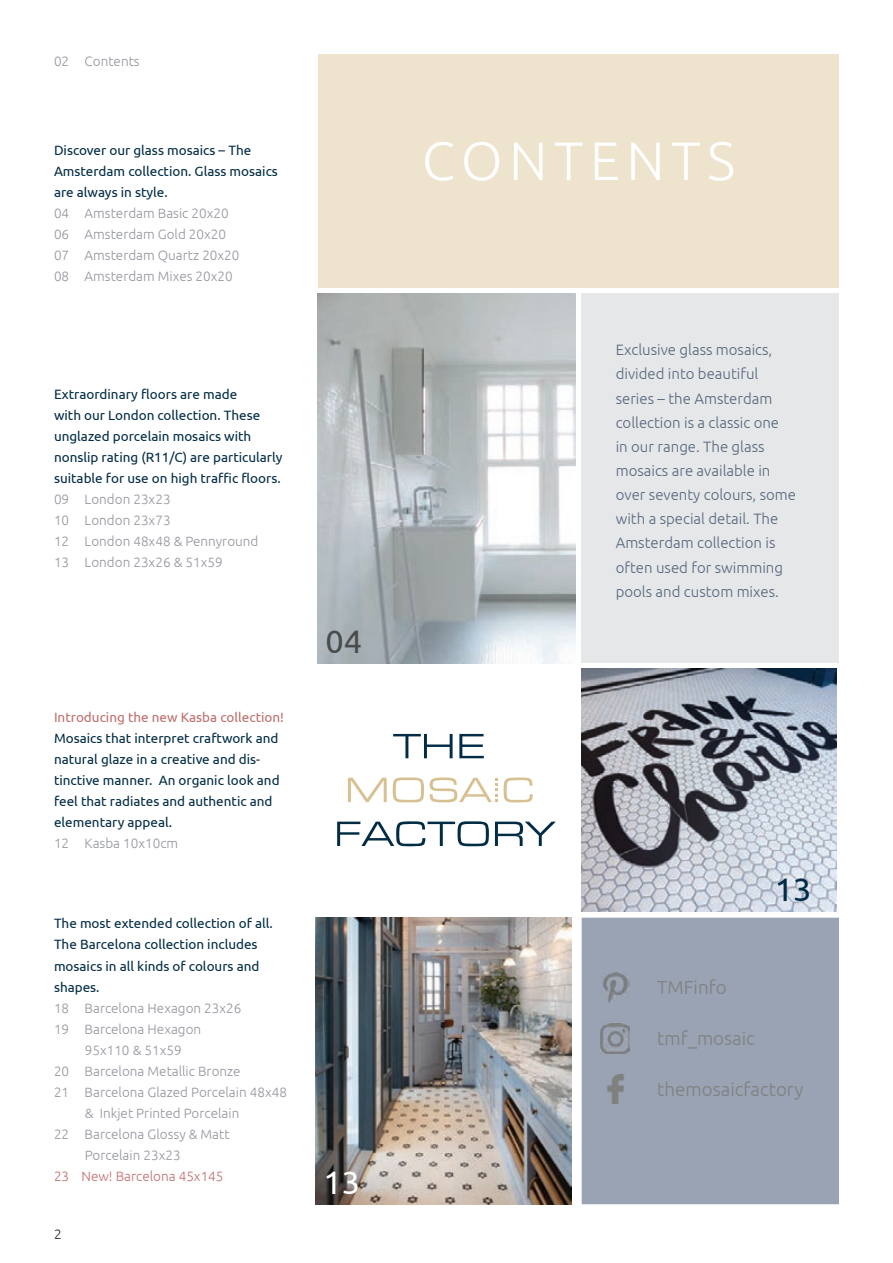
<style>
.page{position:relative;width:893px;height:1263px;background:#fff}
.page>*{position:absolute;margin:0;border:0;box-sizing:border-box;transform-origin:0 0}
.t1{font:300 54px "Ubuntu";letter-spacing:.12em;color:#fff}
.t2{font:32.55px "Ubuntu";color:#4a4c4c}
.t3{font:32.55px "Ubuntu";color:#022c45}
.t4{font:32.55px "Ubuntu";color:#fff}
.t5{font:300 18.75px "Ubuntu";color:#7f8080}
.t6{font:300 15px/24.2px "Ubuntu";color:#55677d}
.t7{font:13.5px/21px "Ubuntu";color:#022c45}
.t8{font:300 13.5px/21px "Ubuntu";color:#93969e}
.t9{font:13.5px "Ubuntu";color:#c16e6e}
.t10{font:300 13.5px "Ubuntu";color:#c16e6e}
.t11{font:300 13.5px "Ubuntu";color:#231f20}
</style>
<div class="page">
<img style="left:316px;top:918px;width:255px;height:286px">
<img style="left:582px;top:669px;width:255px;height:242px">
<div style="left:582px;top:918px;width:257px;height:286px;background:#9aa3b3"></div>
<div style="left:318px;top:54px;width:521px;height:234px;background:#eee4ce"></div>
<div style="left:582px;top:293px;width:257px;height:370px;background:#e6e7e9"></div>
<img style="left:318px;top:293px;width:257px;height:370px">
<img style="left:600px;top:1074px;width:30px;height:30px">
<svg style="left:393px;top:734px;width:60px;height:24px"></svg>
<svg style="left:459px;top:734px;width:25px;height:24px"></svg>
<svg style="left:348px;top:778px;width:39px;height:24px"></svg>
<svg style="left:393px;top:777px;width:31px;height:25px"></svg>
<svg style="left:430px;top:777px;width:67px;height:25px"></svg>
<svg style="left:504px;top:777px;width:29px;height:25px"></svg>
<svg style="left:337px;top:821px;width:152px;height:25px"></svg>
<svg style="left:495px;top:822px;width:61px;height:24px"></svg>
<img style="left:600px;top:972px;width:30px;height:30px">
<img style="left:600px;top:1023px;width:30px;height:30px">
<p class="t8" style="left:54px;top:50px;width:87px">02 Contents</p>
<p class="t7" style="left:54px;top:140px;width:225px">Discover our glass mosaics – The<br>Amsterdam collection. Glass mosaics are always in style.</p>
<p class="t8" style="left:54px;top:203px;width:187px">04 Amsterdam Basic 20x20<br>06 Amsterdam Gold 20x20<br>07 Amsterdam Quartz 20x20<br>08 Amsterdam Mixes 20x20</p>
<p class="t7" style="left:54px;top:383px;width:230px">Extraordinary floors are made<br>with our London collection. These unglazed porcelain mosaics with nonslip rating (R11/C) are particularly suitable for use on high traffic floors.</p>
<p class="t8" style="left:54px;top:488px;width:206px">09 London 23x23<br>10 London 23x73<br>12 London 48x48 &amp; Pennyround<br>13 London 23x26 &amp; 51x59</p>
<p class="t9" style="left:54px;top:709px;width:231px">Introducing the new Kasba collection!</p>
<p class="t7" style="left:54px;top:727px;width:227px">Mosaics that interpret craftwork and natural glaze in a creative and dis&shy;tinctive manner. An organic look and feel that radiates and authentic and elementary appeal.</p>
<p class="t8" style="left:54px;top:832px;width:126px">12 Kasba 10x10cm</p>
<p class="t7" style="left:54px;top:913px;width:220px">The most extended collection of all.<br>The Barcelona collection includes mosaics in all kinds of colours and shapes.</p>
<p class="t8" style="left:54px;top:997px;width:189px">18 Barcelona Hexagon 23x26</p>
<p class="t8" style="left:54px;top:1018px;width:149px">19 Barcelona Hexagon</p>
<p class="t8" style="left:85px;top:1039px;width:98px">95x110 &amp; 51x59</p>
<p class="t8" style="left:54px;top:1060px;width:188px">20 Barcelona Metallic Bronze</p>
<p class="t8" style="left:54px;top:1081px;width:234px">21 Barcelona Glazed Porcelain 48x48</p>
<p class="t8" style="left:85px;top:1102px;width:156px">&amp; Inkjet Printed Porcelain</p>
<p class="t8" style="left:54px;top:1123px;width:177px">22 Barcelona Glossy &amp; Matt</p>
<p class="t8" style="left:85px;top:1144px;width:97px">Porcelain 23x23</p>
<p class="t10" style="left:54px;top:1168px;width:171px">23 New! Barcelona 45x145</p>
<p class="t11" style="left:54px;top:1226px;width:9px">2</p>
<h2 class="t2" style="left:325px;top:621px;width:38px">04</h2>
<h2 class="t4" style="left:323px;top:1163px;width:38px">13</h2>
<h1 class="t1" style="left:422px;top:128px;width:315px">CONTENTS</h1>
<p class="t6" style="left:616px;top:337px;width:182px">Exclusive glass mosaics, divided into beautiful series – the Amsterdam collection is a classic one<br>in our range. The glass mosaics are available in over seventy colours, some with a special detail. The<br>Amsterdam collection is often used for swimming pools and custom mixes.</p>
<h2 class="t3" style="left:775px;top:870px;width:38px">13</h2>
<h3 class="t5" style="left:657px;top:976px;width:71px">TMFinfo</h3>
<h3 class="t5" style="left:657px;top:1027px;width:99px">tmf_mosaic</h3>
<h3 class="t5" style="left:657px;top:1078px;width:147px">themosaicfactory</h3>
</div>
